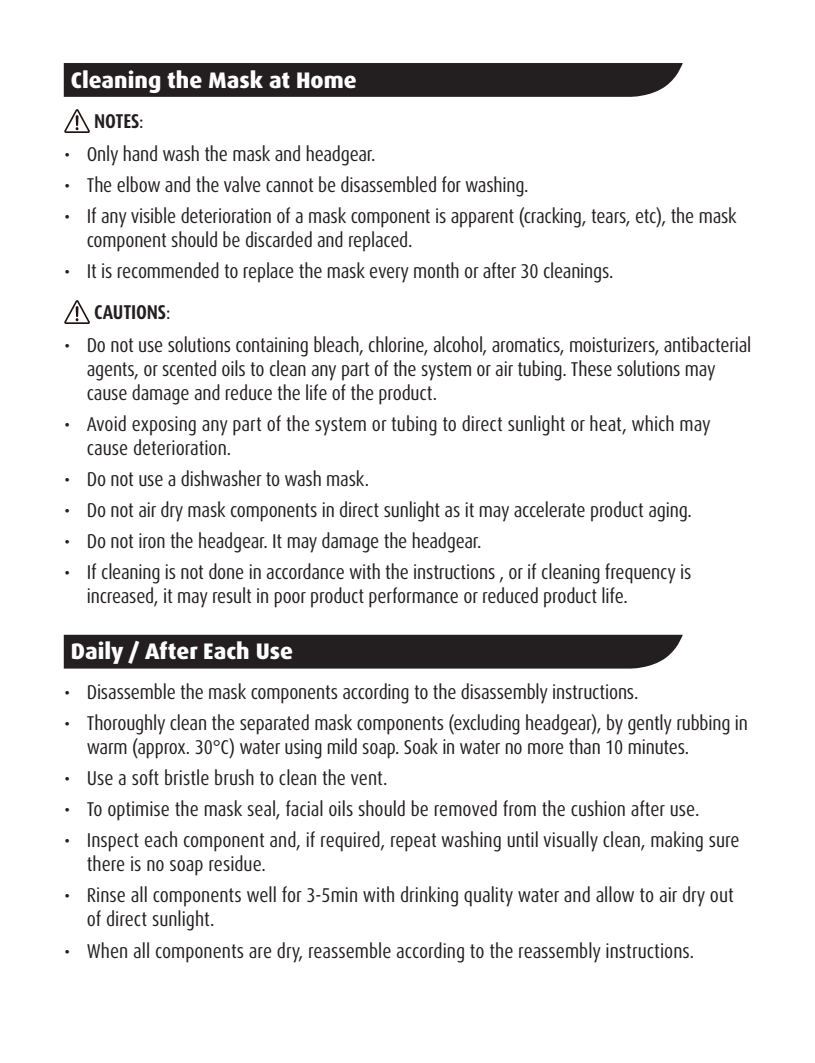
<style>
.page{position:relative;width:815px;height:1063px;background:#fff}
.page>*{position:absolute;margin:0;border:0;box-sizing:border-box;transform-origin:0 0}
.t1{font:800 22.5px "Dax Pro";color:#fff}
.t2{font:condensed 20px/24px "Dax Pro";letter-spacing:-.01em;color:#231f20}
.t3{font:700 condensed 20px "Dax Pro";letter-spacing:-.01em;color:#231f20}
.s1{font-weight:400}
.s2{font-weight:700}
</style>
<div class="page">
<div style="left:64px;top:63px;width:619px;height:34px;background:#231f20"></div>
<div style="left:64px;top:635px;width:619px;height:34px;background:#231f20"></div>
<svg style="left:64px;top:109px;width:26px;height:24px"></svg>
<svg style="left:64px;top:300px;width:26px;height:24px"></svg>
<p class="t1" style="left:71px;top:65px;width:287px">Cleaning the Mask at Home</p>
<p class="t3" style="left:94px;top:108px;width:51px">NOTES<span class="s1">:</span></p>
<p class="t2" style="left:64px;top:142px;width:313px">• Only hand wash the mask and headgear.</p>
<p class="t2" style="left:64px;top:173px;width:466px">• The elbow and the valve cannot be disassembled for washing.</p>
<p class="t2" style="left:87px;top:204px;width:651px;text-indent:-22px">• If any visible deterioration of a mask component is apparent (cracking, tears, etc), the mask component should be discarded and replaced.</p>
<p class="t2" style="left:94px;top:251px;width:521px;line-height:40.8px;text-indent:-30px">• It is recommended to replace the mask every month or after 30 cleanings.<br><span class="s2">CAUTIONS</span>:</p>
<p class="t2" style="left:87px;top:333px;width:666px;text-indent:-22px">• Do not use solutions containing bleach, chlorine, alcohol, aromatics, moisturizers, antibacterial agents, or scented oils to clean any part of the system or air tubing. These solutions may cause damage and reduce the life of the product.</p>
<p class="t2" style="left:87px;top:412px;width:625px;text-indent:-22px">• Avoid exposing any part of the system or tubing to direct sunlight or heat, which may cause deterioration.</p>
<p class="t2" style="left:64px;top:467px;width:306px">• Do not use a dishwasher to wash mask.</p>
<p class="t2" style="left:64px;top:498px;width:629px">• Do not air dry mask components in direct sunlight as it may accelerate product aging.</p>
<p class="t2" style="left:64px;top:530px;width:419px">• Do not iron the headgear. It may damage the headgear.</p>
<p class="t2" style="left:87px;top:561px;width:606px;text-indent:-22px">• If cleaning is not done in accordance with the instructions , or if cleaning frequency is increased, it may result in poor product performance or reduced product life.</p>
<p class="t1" style="left:71px;top:637px;width:224px">Daily / After Each Use</p>
<p class="t2" style="left:64px;top:680px;width:576px">• Disassemble the mask components according to the disassembly instructions.</p>
<p class="t2" style="left:87px;top:711px;width:663px;text-indent:-22px">• Thoroughly clean the separated mask components (excluding headgear), by gently rubbing in warm (approx. 30°C) water using mild soap. Soak in water no more than 10 minutes.</p>
<p class="t2" style="left:64px;top:766px;width:325px">• Use a soft bristle brush to clean the vent.</p>
<p class="t2" style="left:64px;top:797px;width:637px">• To optimise the mask seal, facial oils should be removed from the cushion after use.</p>
<p class="t2" style="left:87px;top:829px;width:654px;text-indent:-22px">• Inspect each component and, if required, repeat washing until visually clean, making sure there is no soap residue.</p>
<p class="t2" style="left:87px;top:884px;width:649px;text-indent:-22px">• Rinse all components well for 3-5min with drinking quality water and allow to air dry out of direct sunlight.</p>
<p class="t2" style="left:64px;top:939px;width:631px">• When all components are dry, reassemble according to the reassembly instructions.</p>
</div>
